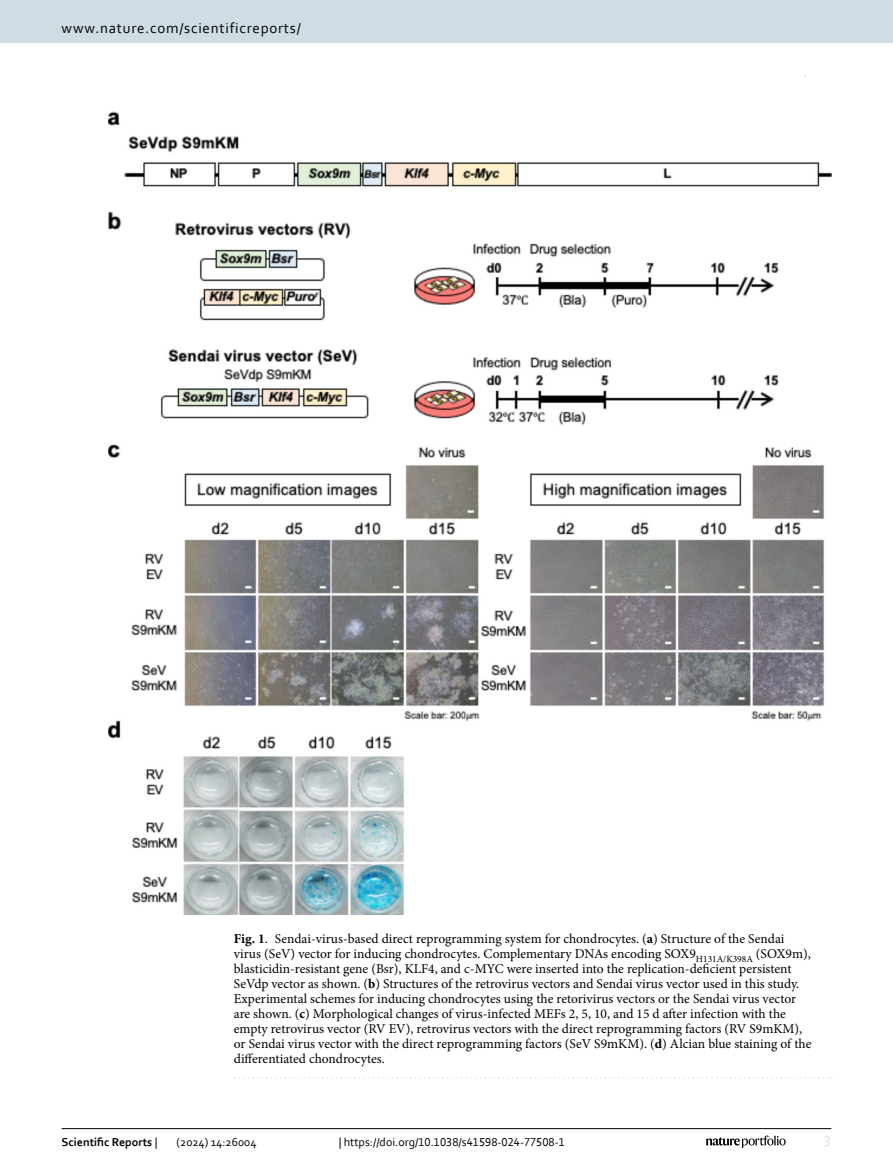
<style>
.page{position:relative;width:893px;height:1174px;background:#fff}
.page>*{position:absolute;margin:0;border:0;box-sizing:border-box;transform-origin:0 0}
.t1{font:15px "Corbel";letter-spacing:.05em;color:#000}
.t2{font:15px "Corbel";color:#d9e4eb}
.Figure_Caption{font:13.5px/15px "Minion Pro";color:#000}
.t3{font:12px "Corbel";color:#000}
.t4{font:700 12px "Corbel";color:#000}
.s1{font-weight:700}
.s2{font-weight:400}
</style>
<div class="page">
<img style="left:108px;top:76px;width:723px;height:839px">
<svg style="left:235px;top:1077px;width:597px;height:1px"></svg>
<hr style="left:62px;top:1128px;width:769px;height:1px;background:#000">
<svg style="left:706px;top:1135px;width:80px;height:12px"></svg>
<div style="left:0;top:0;width:893px;height:43px;background:#cedde4"></div>
<p class="t1" style="left:62px;top:18px;width:241px">www.nature.com/scientificreports/</p>
<p class="Figure_Caption" style="left:234px;top:931px;width:579px"><span class="s1">Fig. 1</span>. Sendai-virus-based direct reprogramming system for chondrocytes. (<span class="s1">a</span>) Structure of the Sendai virus (SeV) vector for inducing chondrocytes. Complementary DNAs encoding SOX9<sub>H131A/K398A</sub> (SOX9m), blasticidin-resistant gene (Bsr), KLF4, and c-MYC were inserted into the replication-deficient persistent SeVdp vector as shown. (<span class="s1">b</span>) Structures of the retrovirus vectors and Sendai virus vector used in this study.<br>Experimental schemes for inducing chondrocytes using the retorivirus vectors or the Sendai virus vector are shown. (<span class="s1">c</span>) Morphological changes of virus-infected MEFs 2, 5, 10, and 15 d after infection with the empty retrovirus vector (RV EV), retrovirus vectors with the direct reprogramming factors (RV S9mKM), or Sendai virus vector with the direct reprogramming factors (SeV S9mKM). (<span class="s1">d</span>) Alcian blue staining of the differentiated chondrocytes.</p>
<p class="t4" style="left:62px;top:1134px;width:97px">Scientific Reports <span class="s2">|</span></p>
<p class="t3" style="left:177px;top:1134px;width:81px">(2024) 14:26004</p>
<p class="t3" style="left:339px;top:1134px;width:228px">| https://doi.org/10.1038/s41598-024-77508-1</p>
<p class="t2" style="left:824px;top:1132px;width:9px">3</p>
</div>
